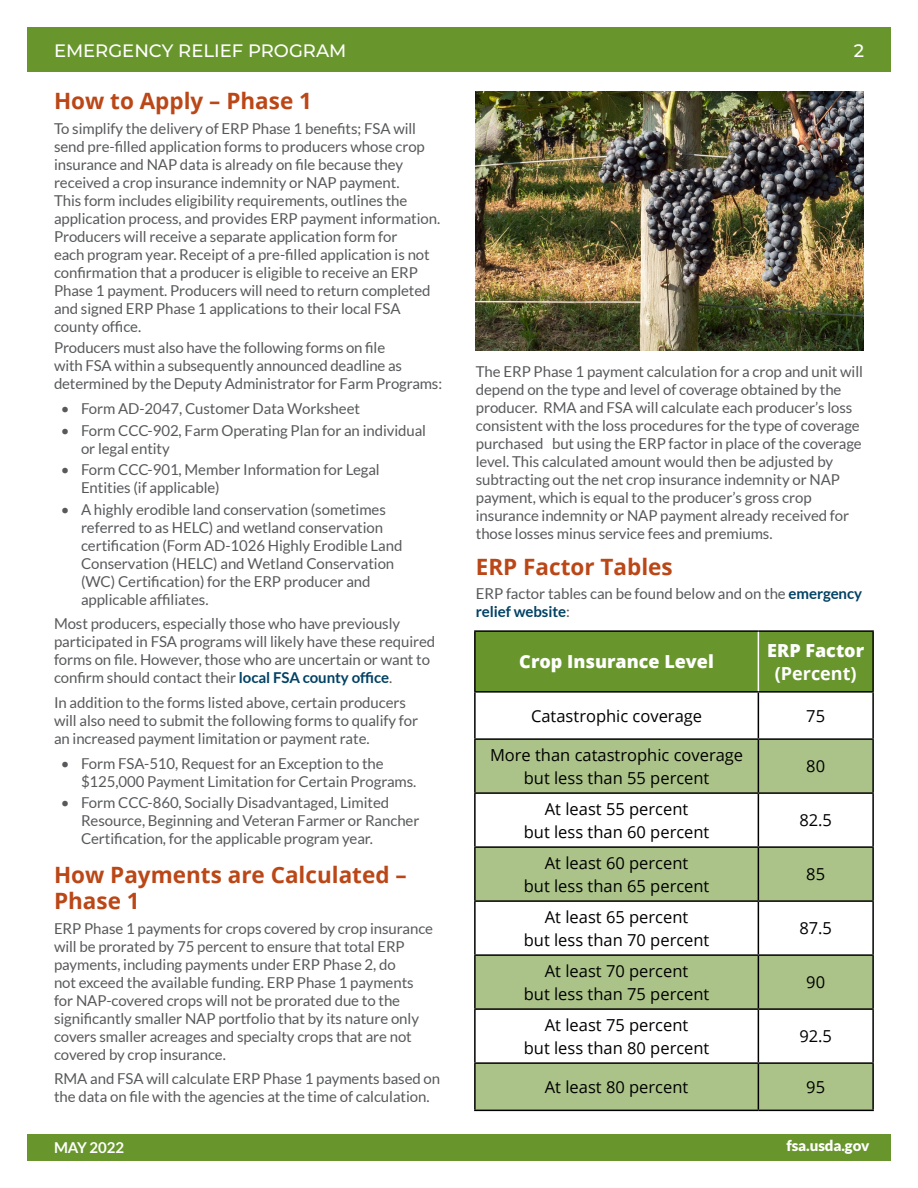
<style>
.page{position:relative;width:918px;height:1188px;background:#fff}
.page>*{position:absolute;margin:0;border:0;box-sizing:border-box;transform-origin:0 0}
.Body_Text{font:700 22.5px/25.5px "Open Sans";color:#bb4717}
.t1{font:800 18px "Open Sans";color:#fff}
.t2{font:500 18px "Montserrat";color:#fff}
.t3{font:700 18px "Open Sans";color:#fff}
.t4{font:16.5px/22.5px "Open Sans";color:#000;text-align:center}
.Body_Text-2{font:15px/18px "Lato";letter-spacing:-.005em;color:#58595b}
.t5{font:900 15px "Lato";letter-spacing:-.005em;color:#fff}
.t6{font:700 15px "Lato";letter-spacing:-.005em;color:#fff}
.s1{font-weight:700;color:#004164}
</style>
<div class="page">
<div style="left:27px;top:27px;width:864px;height:44px;background:#68962d"></div>
<div style="left:27px;top:1134px;width:864px;height:27px;background:#68962d"></div>
<img style="left:476px;top:92px;width:388px;height:258px">
<div style="left:476px;top:632px;width:396px;height:59px;background:#68962d"></div>
<svg style="left:476px;top:740px;width:396px;height:370px;fill:#abc388"></svg>
<hr style="left:474px;top:630px;width:284px;height:2px;background:#000">
<hr style="left:474px;top:632px;width:2px;height:59px;background:#000">
<hr style="left:758px;top:630px;width:116px;height:2px;background:#000">
<hr style="left:872px;top:632px;width:2px;height:59px;background:#000">
<hr style="left:474px;top:691px;width:284px;height:2px;background:#000">
<hr style="left:474px;top:693px;width:2px;height:45px;background:#000">
<hr style="left:758px;top:691px;width:116px;height:2px;background:#000">
<hr style="left:758px;top:693px;width:1px;height:45px;background:#000">
<hr style="left:872px;top:693px;width:2px;height:45px;background:#000">
<hr style="left:474px;top:738px;width:284px;height:2px;background:#000">
<hr style="left:474px;top:740px;width:2px;height:52px;background:#000">
<hr style="left:758px;top:738px;width:116px;height:2px;background:#000">
<hr style="left:758px;top:740px;width:1px;height:52px;background:#000">
<hr style="left:872px;top:740px;width:2px;height:52px;background:#000">
<hr style="left:474px;top:792px;width:284px;height:2px;background:#000">
<hr style="left:474px;top:794px;width:2px;height:52px;background:#000">
<hr style="left:758px;top:792px;width:116px;height:2px;background:#000">
<hr style="left:758px;top:794px;width:1px;height:52px;background:#000">
<hr style="left:872px;top:794px;width:2px;height:52px;background:#000">
<hr style="left:474px;top:846px;width:284px;height:2px;background:#000">
<hr style="left:474px;top:848px;width:2px;height:52px;background:#000">
<hr style="left:758px;top:846px;width:116px;height:2px;background:#000">
<hr style="left:758px;top:848px;width:1px;height:52px;background:#000">
<hr style="left:872px;top:848px;width:2px;height:52px;background:#000">
<hr style="left:474px;top:900px;width:284px;height:2px;background:#000">
<hr style="left:474px;top:902px;width:2px;height:52px;background:#000">
<hr style="left:758px;top:900px;width:116px;height:2px;background:#000">
<hr style="left:758px;top:902px;width:1px;height:52px;background:#000">
<hr style="left:872px;top:902px;width:2px;height:52px;background:#000">
<hr style="left:474px;top:954px;width:284px;height:2px;background:#000">
<hr style="left:474px;top:956px;width:2px;height:52px;background:#000">
<hr style="left:758px;top:954px;width:116px;height:2px;background:#000">
<hr style="left:758px;top:956px;width:1px;height:52px;background:#000">
<hr style="left:872px;top:956px;width:2px;height:52px;background:#000">
<hr style="left:474px;top:1008px;width:284px;height:2px;background:#000">
<hr style="left:474px;top:1010px;width:2px;height:52px;background:#000">
<hr style="left:758px;top:1008px;width:116px;height:2px;background:#000">
<hr style="left:758px;top:1010px;width:1px;height:52px;background:#000">
<hr style="left:872px;top:1010px;width:2px;height:52px;background:#000">
<hr style="left:474px;top:1062px;width:284px;height:2px;background:#000">
<hr style="left:474px;top:1064px;width:2px;height:46px;background:#000">
<hr style="left:758px;top:1062px;width:116px;height:2px;background:#000">
<hr style="left:758px;top:1064px;width:1px;height:46px;background:#000">
<hr style="left:872px;top:1064px;width:2px;height:46px;background:#000">
<hr style="left:474px;top:1110px;width:284px;height:1px;background:#000">
<hr style="left:758px;top:1110px;width:116px;height:1px;background:#000">
<hr style="left:758px;top:632px;width:1px;height:59px;background:#fff">
<p class="t2" style="left:54px;top:38px;width:294px">EMERGENCY RELIEF PROGRAM</p>
<p class="t2" style="left:854px;top:38px;width:12px">2</p>
<p class="Body_Text" style="left:54px;top:88px;width:260px">How to Apply – Phase 1</p>
<p class="Body_Text-2" style="left:54px;top:119px;width:388px">To simplify the delivery of ERP Phase 1 benefits; FSA will send pre-filled application forms to producers whose crop insurance and NAP data is already on file because they received a crop insurance indemnity or NAP payment.<br>This form includes eligibility requirements, outlines the application process, and provides ERP payment information.<br>Producers will receive a separate application form for<br>each program year. Receipt of a pre-filled application is not confirmation that a producer is eligible to receive an ERP Phase 1 payment. Producers will need to return completed and signed ERP Phase 1 applications to their local FSA county office.</p>
<p class="Body_Text-2" style="left:54px;top:339px;width:390px">Producers must also have the following forms on file<br>with FSA within a subsequently announced deadline as determined by the Deputy Administrator for Farm Programs:</p>
<p class="Body_Text-2" style="left:61px;top:399px;width:301px">• Form AD-2047, Customer Data Worksheet</p>
<p class="Body_Text-2" style="left:81px;top:421px;width:347px;text-indent:-20px">• Form CCC-902, Farm Operating Plan for an individual or legal entity</p>
<p class="Body_Text-2" style="left:81px;top:461px;width:300px;text-indent:-20px">• Form CCC-901, Member Information for Legal<br>Entities (if applicable)</p>
<p class="Body_Text-2" style="left:81px;top:500px;width:323px;text-indent:-20px">• A highly erodible land conservation (sometimes referred to as HELC) and wetland conservation certification (Form AD-1026 Highly Erodible Land Conservation (HELC) and Wetland Conservation (WC) Certification) for the ERP producer and applicable affiliates.</p>
<p class="Body_Text-2" style="left:54px;top:615px;width:383px">Most producers, especially those who have previously participated in FSA programs will likely have these required forms on file. However, those who are uncertain or want to confirm should contact their <span class="s1">local FSA county office</span>.</p>
<p class="Body_Text-2" style="left:54px;top:694px;width:366px">In addition to the forms listed above, certain producers will also need to submit the following forms to qualify for an increased payment limitation or payment rate.</p>
<p class="Body_Text-2" style="left:81px;top:754px;width:337px;text-indent:-20px">• Form FSA-510, Request for an Exception to the $125,000 Payment Limitation for Certain Programs.</p>
<p class="Body_Text-2" style="left:81px;top:794px;width:340px;text-indent:-20px">• Form CCC-860, Socially Disadvantaged, Limited<br>Resource, Beginning and Veteran Farmer or Rancher<br>Certification, for the applicable program year.</p>
<p class="Body_Text" style="left:54px;top:862px;width:354px">How Payments are Calculated –<br>Phase 1</p>
<p class="Body_Text-2" style="left:54px;top:919px;width:381px">ERP Phase 1 payments for crops covered by crop insurance will be prorated by 75 percent to ensure that total ERP payments, including payments under ERP Phase 2, do<br>not exceed the available funding. ERP Phase 1 payments for NAP-covered crops will not be prorated due to the significantly smaller NAP portfolio that by its nature only covers smaller acreages and specialty crops that are not covered by crop insurance.</p>
<p class="Body_Text-2" style="left:54px;top:1070px;width:388px">RMA and FSA will calculate ERP Phase 1 payments based on the data on file with the agencies at the time of calculation.</p>
<p class="Body_Text-2" style="left:476px;top:362px;width:389px">The ERP Phase 1 payment calculation for a crop and unit will depend on the type and level of coverage obtained by the producer. RMA and FSA will calculate each producer’s loss consistent with the loss procedures for the type of coverage purchased but using the ERP factor in place of the coverage level. This calculated amount would then be adjusted by subtracting out the net crop insurance indemnity or NAP payment, which is equal to the producer’s gross crop insurance indemnity or NAP payment already received for those losses minus service fees and premiums.</p>
<p class="Body_Text" style="left:476px;top:553px;width:198px">ERP Factor Tables</p>
<p class="Body_Text-2" style="left:476px;top:585px;width:388px">ERP factor tables can be found below and on the <span class="s1">emergency relief website</span>:</p>
<p class="t1" style="left:767px;top:637px;width:98px">ERP Factor</p>
<p class="t3" style="left:775px;top:660px;width:83px">(Percent)</p>
<p class="t1" style="left:519px;top:648px;width:196px">Crop Insurance Level</p>
<p class="t4" style="left:531px;top:704px;width:173px">Catastrophic coverage</p>
<p class="t4" style="left:806px;top:704px;width:20px">75</p>
<p class="t4" style="left:490px;top:744px;width:255px">More than catastrophic coverage but less than 55 percent</p>
<p class="t4" style="left:806px;top:755px;width:20px">80</p>
<p class="t4" style="left:524px;top:798px;width:187px">At least 55 percent<br>but less than 60 percent</p>
<p class="t4" style="left:799px;top:809px;width:34px">82.5</p>
<p class="t4" style="left:524px;top:852px;width:187px">At least 60 percent<br>but less than 65 percent</p>
<p class="t4" style="left:806px;top:863px;width:20px">85</p>
<p class="t4" style="left:524px;top:906px;width:187px">At least 65 percent<br>but less than 70 percent</p>
<p class="t4" style="left:799px;top:917px;width:34px">87.5</p>
<p class="t4" style="left:524px;top:960px;width:187px">At least 70 percent<br>but less than 75 percent</p>
<p class="t4" style="left:806px;top:971px;width:20px">90</p>
<p class="t4" style="left:524px;top:1014px;width:187px">At least 75 percent<br>but less than 80 percent</p>
<p class="t4" style="left:799px;top:1025px;width:34px">92.5</p>
<p class="t4" style="left:545px;top:1075px;width:145px">At least 80 percent</p>
<p class="t4" style="left:806px;top:1075px;width:20px">95</p>
<p class="t6" style="left:54px;top:1139px;width:72px">MAY 2022</p>
<p class="t5" style="left:786px;top:1137px;width:84px">fsa.usda.gov</p>
</div>
